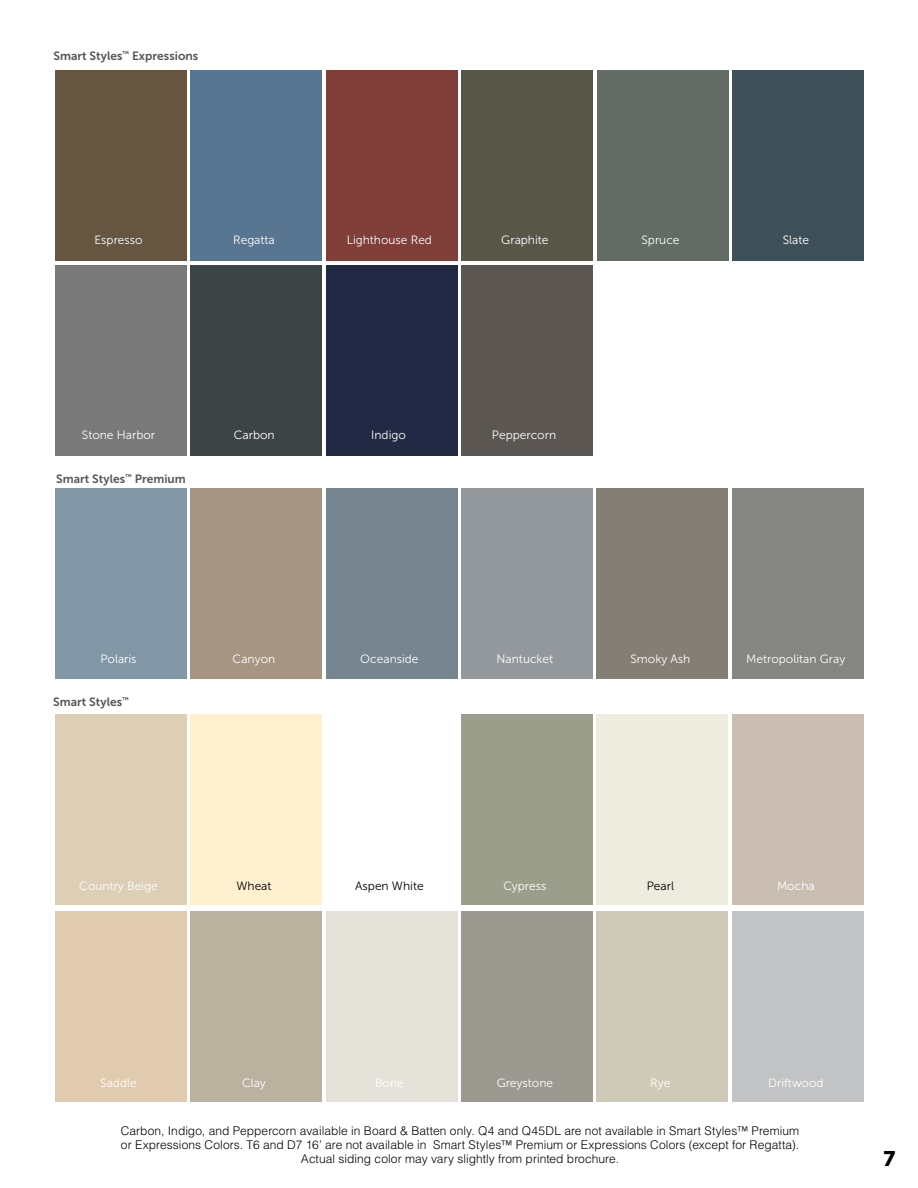
<style>
.page{position:relative;width:918px;height:1188px;background:#fff}
.page>*{position:absolute;margin:0;border:0;box-sizing:border-box;transform-origin:0 0}
.t1{font:21px "Museo Sans 900";color:#000}
.t2{font:300 12px/14.4px "Helvetica LT Std";letter-spacing:.005em;color:#000;text-align:center}
.t3{font:12px "Museo Sans 300";color:#fff}
.t4{font:12px "Museo Sans 700";color:#54565a}
.t5{font:12px "Museo Sans 300";color:#000}
</style>
<div class="page">
<hr style="left:0;top:666px;width:1px;height:522px;background:#000">
<div style="left:55px;top:70px;width:132px;height:190px;background:#655541"></div>
<div style="left:326px;top:70px;width:131px;height:190px;background:#7f3f38"></div>
<div style="left:190px;top:70px;width:132px;height:190px;background:#587592"></div>
<div style="left:461px;top:70px;width:132px;height:190px;background:#585747"></div>
<div style="left:55px;top:265px;width:132px;height:191px;background:#7a797a"></div>
<div style="left:597px;top:489px;width:131px;height:190px;background:#857e74"></div>
<div style="left:55px;top:489px;width:132px;height:190px;background:#8297a5"></div>
<div style="left:326px;top:489px;width:131px;height:190px;background:#778591"></div>
<div style="left:190px;top:489px;width:132px;height:190px;background:#a79584"></div>
<div style="left:461px;top:489px;width:132px;height:190px;background:#93989c"></div>
<div style="left:732px;top:489px;width:132px;height:190px;background:#858582"></div>
<div style="left:55px;top:715px;width:132px;height:190px;background:#dccfb5"></div>
<div style="left:597px;top:715px;width:131px;height:190px;background:#edecde"></div>
<div style="left:190px;top:715px;width:132px;height:190px;background:#fff1cf"></div>
<div style="left:461px;top:715px;width:132px;height:190px;background:#9b9e8a"></div>
<div style="left:55px;top:912px;width:132px;height:190px;background:#e0cbae"></div>
<div style="left:326px;top:912px;width:131px;height:190px;background:#e4e2d8"></div>
<div style="left:190px;top:912px;width:132px;height:190px;background:#bbb19f"></div>
<div style="left:461px;top:912px;width:132px;height:190px;background:#9b9990"></div>
<div style="left:732px;top:911px;width:132px;height:191px;background:#c2c3c5"></div>
<div style="left:732px;top:714px;width:132px;height:191px;background:#cabeb3"></div>
<div style="left:597px;top:911px;width:131px;height:191px;background:#cfc9b7"></div>
<div style="left:597px;top:70px;width:132px;height:190px;background:#626b64"></div>
<div style="left:732px;top:70px;width:132px;height:190px;background:#3d505a"></div>
<div style="left:190px;top:265px;width:132px;height:191px;background:#3d4445"></div>
<div style="left:326px;top:265px;width:131px;height:191px;background:#222944"></div>
<div style="left:461px;top:265px;width:132px;height:191px;background:#5b5651"></div>
<p class="t4" style="left:53px;top:49px;width:146px">Smart Styles<sup>™</sup> Expressions</p>
<p class="t3" style="left:94px;top:233px;width:50px">Espresso</p>
<p class="t3" style="left:233px;top:233px;width:43px">Regatta</p>
<p class="t3" style="left:347px;top:233px;width:87px">Lighthouse Red</p>
<p class="t3" style="left:501px;top:233px;width:49px">Graphite</p>
<p class="t3" style="left:82px;top:429px;width:75px">Stone Harbor</p>
<p class="t4" style="left:56px;top:472px;width:131px">Smart Styles<sup>™</sup> Premium</p>
<p class="t3" style="left:234px;top:429px;width:42px">Carbon</p>
<p class="t3" style="left:371px;top:429px;width:36px">Indigo</p>
<p class="t3" style="left:492px;top:429px;width:66px">Peppercorn</p>
<p class="t3" style="left:642px;top:233px;width:40px">Spruce</p>
<p class="t3" style="left:783px;top:233px;width:28px">Slate</p>
<p class="t3" style="left:100px;top:652px;width:38px">Polaris</p>
<p class="t3" style="left:233px;top:652px;width:44px">Canyon</p>
<p class="t3" style="left:360px;top:652px;width:60px">Oceanside</p>
<p class="t3" style="left:497px;top:652px;width:58px">Nantucket</p>
<p class="t3" style="left:630px;top:652px;width:61px">Smoky Ash</p>
<p class="t3" style="left:746px;top:652px;width:101px">Metropolitan Gray</p>
<p class="t4" style="left:53px;top:696px;width:77px">Smart Styles<sup>™</sup></p>
<p class="t3" style="left:79px;top:880px;width:80px">Country Beige</p>
<p class="t5" style="left:236px;top:880px;width:37px">Wheat</p>
<p class="t5" style="left:355px;top:880px;width:70px">Aspen White</p>
<p class="t3" style="left:503px;top:880px;width:44px">Cypress</p>
<p class="t5" style="left:647px;top:880px;width:29px">Pearl</p>
<p class="t3" style="left:777px;top:879px;width:39px">Mocha</p>
<p class="t3" style="left:100px;top:1077px;width:38px">Saddle</p>
<p class="t3" style="left:242px;top:1077px;width:25px">Clay</p>
<p class="t3" style="left:375px;top:1077px;width:30px">Bone</p>
<p class="t3" style="left:497px;top:1077px;width:58px">Greystone</p>
<p class="t3" style="left:768px;top:1076px;width:57px">Driftwood</p>
<p class="t3" style="left:650px;top:1076px;width:22px">Rye</p>
<p class="t2" style="left:121px;top:1123px;width:680px">Carbon, Indigo, and Peppercorn available in Board &amp; Batten only. Q4 and Q45DL are not available in Smart Styles™ Premium or Expressions Colors. T6 and D7 16’ are not available in Smart Styles™ Premium or Expressions Colors (except for Regatta).<br>Actual siding color may vary slightly from printed brochure.</p>
<h1 class="t1" style="left:883px;top:1147px;width:13px">7</h1>
</div>
